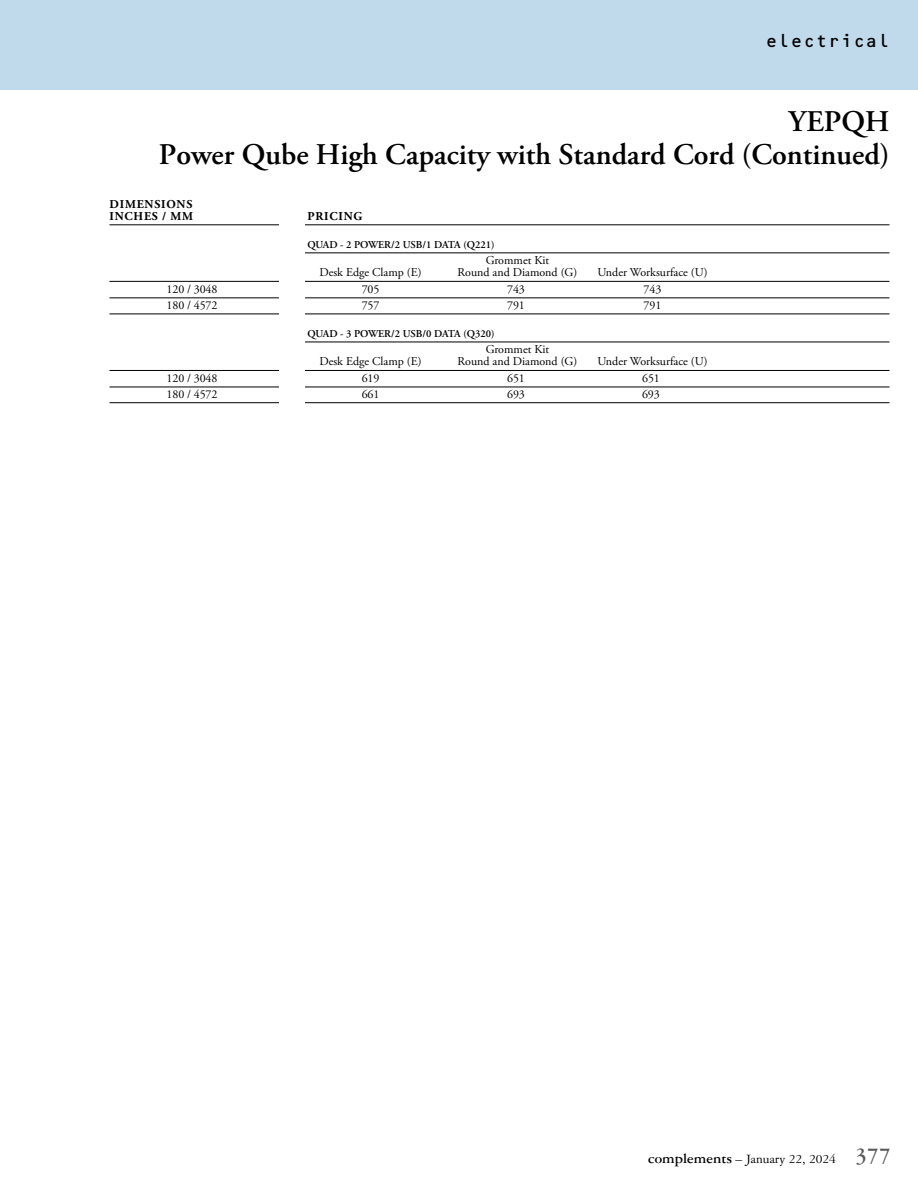
<style>
.page{position:relative;width:918px;height:1188px;background:#fff}
.page>*{position:absolute;margin:0;border:0;box-sizing:border-box;transform-origin:0 0}
.t1{font:600 30px/33px "Adobe Garamond Pro";color:#000;text-align:right}
.t2{font:18px "OCRB Std";letter-spacing:-.025em;color:#000}
.t3{font:13.5px "Garamond Three";color:#000}
.t4{font:12px "Adobe Garamond Pro";letter-spacing:-.01em;color:#000}
.t5{font:700 12px/12px "Adobe Garamond Pro";letter-spacing:.065em;color:#000}
.t6{font:600 10.5px "Adobe Garamond Pro";color:#000}
.s1{font-weight:700;font-size:15px}
.s2{font-weight:700;font-size:24px;color:#58595b}
</style>
<div class="page">
<div style="left:0;top:0;width:918px;height:90px;background:#c0daec"></div>
<hr style="left:110px;top:225px;width:780px;height:1px;background:#000">
<hr style="left:303px;top:253px;width:587px;height:1px;background:#000">
<hr style="left:110px;top:281px;width:780px;height:1px;background:#000">
<hr style="left:110px;top:298px;width:780px;height:1px;background:#000">
<hr style="left:110px;top:314px;width:780px;height:1px;background:#000">
<hr style="left:303px;top:342px;width:587px;height:1px;background:#000">
<hr style="left:110px;top:370px;width:780px;height:1px;background:#000">
<hr style="left:110px;top:387px;width:780px;height:1px;background:#000">
<hr style="left:110px;top:402px;width:780px;height:1px;background:#000">
<div style="left:279px;top:198px;width:25px;height:918px;background:#fff"></div>
<h2 class="t2" style="left:765px;top:31px;width:127px">electrical</h2>
<h1 class="t1" style="left:159px;top:106px;width:732px">YEPQH<br>Power Qube High Capacity with Standard Cord (Continued)</h1>
<p class="t5" style="left:110px;top:199px;width:85px">DIMENSIONS<br>INCHES / MM</p>
<p class="t5" style="left:307px;top:211px;width:56px">PRICING</p>
<p class="t6" style="left:308px;top:238px;width:188px">QUAD - 2 POWER/2 USB/1 DATA (Q221)</p>
<p class="t4" style="left:486px;top:253px;width:65px">Grommet Kit</p>
<p class="t4" style="left:319px;top:265px;width:104px">Desk Edge Clamp (E)</p>
<p class="t4" style="left:458px;top:265px;width:121px">Round and Diamond (G)</p>
<p class="t4" style="left:597px;top:265px;width:112px">Under Worksurface (U)</p>
<p class="t4" style="left:167px;top:282px;width:52px">120 / 3048</p>
<p class="t4" style="left:362px;top:282px;width:19px">705</p>
<p class="t4" style="left:507px;top:282px;width:19px">743</p>
<p class="t4" style="left:644px;top:282px;width:19px">743</p>
<p class="t4" style="left:167px;top:298px;width:52px">180 / 4572</p>
<p class="t4" style="left:362px;top:298px;width:19px">757</p>
<p class="t4" style="left:507px;top:298px;width:19px">791</p>
<p class="t4" style="left:644px;top:298px;width:19px">791</p>
<p class="t6" style="left:308px;top:328px;width:188px">QUAD - 3 POWER/2 USB/0 DATA (Q320)</p>
<p class="t4" style="left:486px;top:342px;width:65px">Grommet Kit</p>
<p class="t4" style="left:319px;top:354px;width:104px">Desk Edge Clamp (E)</p>
<p class="t4" style="left:458px;top:354px;width:121px">Round and Diamond (G)</p>
<p class="t4" style="left:597px;top:354px;width:112px">Under Worksurface (U)</p>
<p class="t4" style="left:167px;top:371px;width:52px">120 / 3048</p>
<p class="t4" style="left:362px;top:371px;width:19px">619</p>
<p class="t4" style="left:507px;top:371px;width:19px">651</p>
<p class="t4" style="left:642px;top:371px;width:19px">651</p>
<p class="t4" style="left:167px;top:387px;width:52px">180 / 4572</p>
<p class="t4" style="left:362px;top:387px;width:19px">661</p>
<p class="t4" style="left:507px;top:387px;width:19px">693</p>
<p class="t4" style="left:642px;top:387px;width:19px">693</p>
<p class="t3" style="left:648px;top:1152px;width:244px"><span class="s1">complements</span> – January 22, 2024 <span class="s2">377</span></p>
</div>
